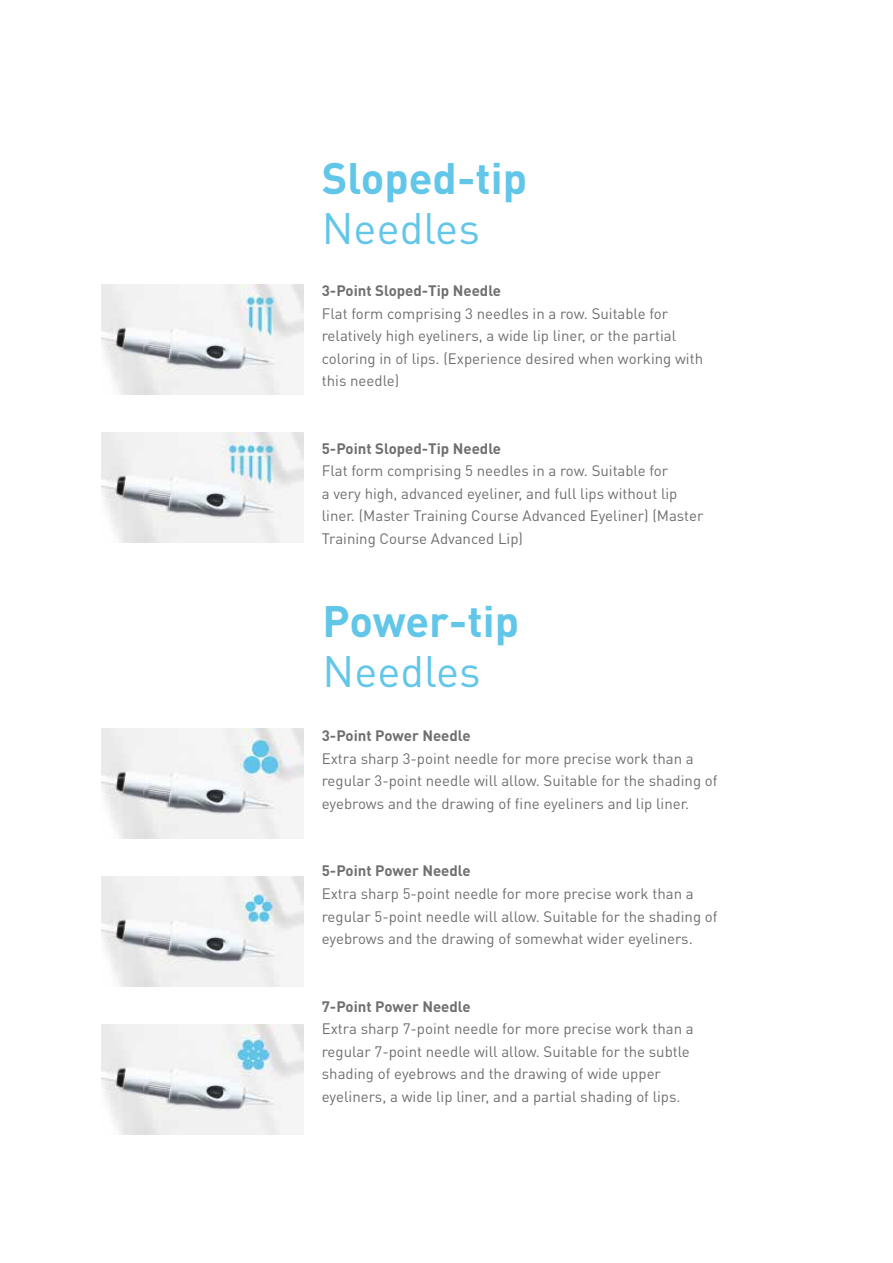
<style>
.page{position:relative;width:893px;height:1263px;background:#fff}
.page>*{position:absolute;margin:0;border:0;box-sizing:border-box;transform-origin:0 0}
.t1{font:700 43.5px "DIN Pro";color:#62c6e9}
.t2{font:43.5px "DIN Pro";color:#62c6e9}
.t3{font:15px/22.5px "DIN Pro";color:#706f6f}
.t4{font:700 15px "DIN Pro";color:#706f6f}
</style>
<div class="page">
<img style="left:101px;top:729px;width:203px;height:109px">
<img style="left:101px;top:877px;width:203px;height:109px">
<img style="left:101px;top:1025px;width:203px;height:109px">
<img style="left:101px;top:433px;width:203px;height:109px">
<img style="left:101px;top:285px;width:203px;height:109px">
<h1 class="t1" style="left:322px;top:149px;width:207px">Sloped-tip</h1>
<h1 class="t2" style="left:322px;top:198px;width:160px">Needles</h1>
<p class="t4" style="left:322px;top:281px;width:181px">3-Point Sloped-Tip Needle</p>
<p class="t3" style="left:322px;top:302px;width:383px">Flat form comprising 3 needles in a row. Suitable for relatively high eyeliners, a wide lip liner, or the partial coloring in of lips. (Experience desired when working with this needle)</p>
<p class="t4" style="left:322px;top:438px;width:181px">5-Point Sloped-Tip Needle</p>
<p class="t3" style="left:322px;top:459px;width:383px">Flat form comprising 5 needles in a row. Suitable for<br>a very high, advanced eyeliner, and full lips without lip liner. (Master Training Course Advanced Eyeliner) (Master Training Course Advanced Lip)</p>
<h1 class="t1" style="left:322px;top:592px;width:198px">Power-tip</h1>
<h1 class="t2" style="left:322px;top:641px;width:160px">Needles</h1>
<p class="t4" style="left:322px;top:726px;width:150px">3-Point Power Needle</p>
<p class="t3" style="left:322px;top:747px;width:397px">Extra sharp 3-point needle for more precise work than a regular 3-point needle will allow. Suitable for the shading of eyebrows and the drawing of fine eyeliners and lip liner.</p>
<p class="t4" style="left:322px;top:861px;width:150px">5-Point Power Needle</p>
<p class="t3" style="left:322px;top:882px;width:397px">Extra sharp 5-point needle for more precise work than a regular 5-point needle will allow. Suitable for the shading of eyebrows and the drawing of somewhat wider eyeliners.</p>
<p class="t4" style="left:322px;top:996px;width:150px">7-Point Power Needle</p>
<p class="t3" style="left:322px;top:1017px;width:373px">Extra sharp 7-point needle for more precise work than a regular 7-point needle will allow. Suitable for the subtle shading of eyebrows and the drawing of wide upper eyeliners, a wide lip liner, and a partial shading of lips.</p>
</div>
